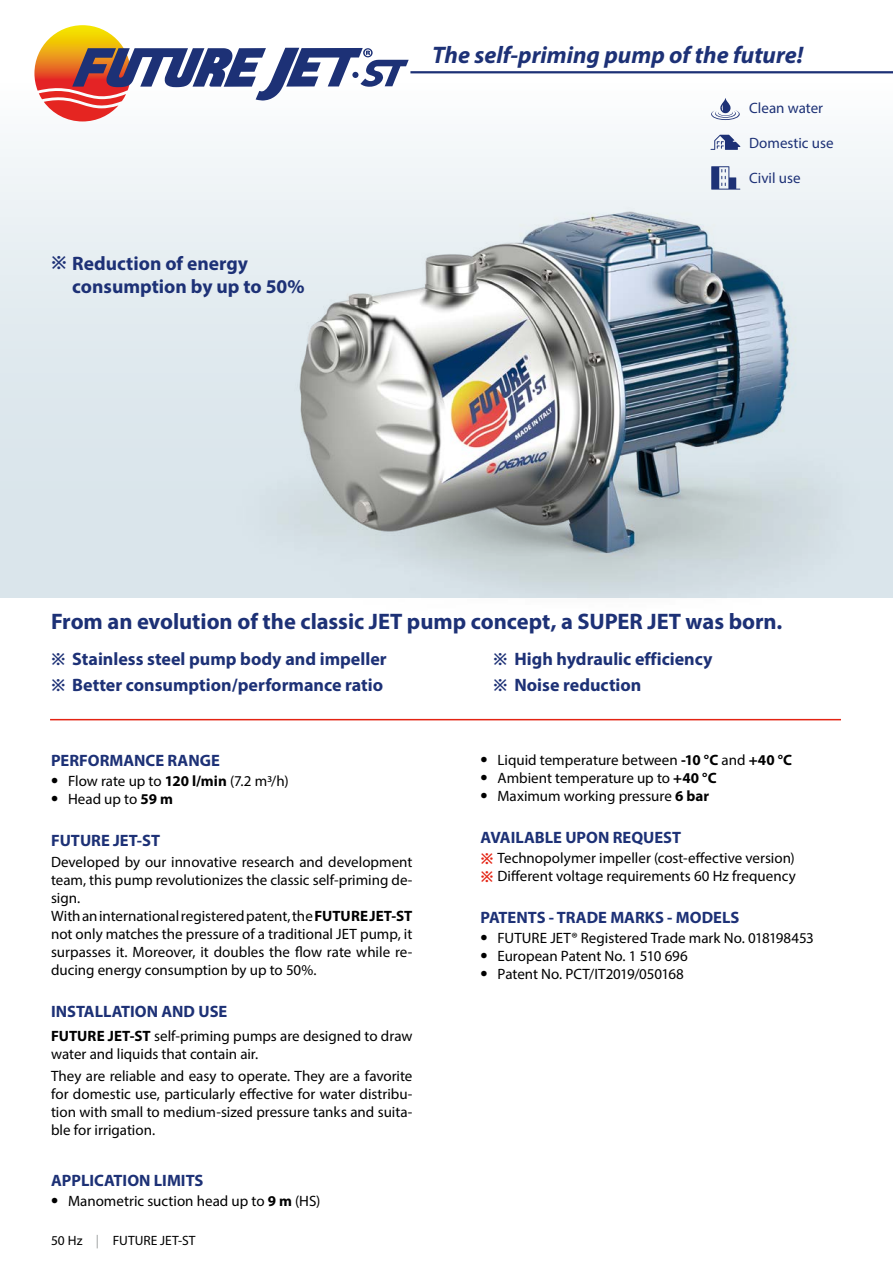
<style>
.page{position:relative;width:893px;height:1263px;background:#fff}
.page>*{position:absolute;margin:0;border:0;box-sizing:border-box;transform-origin:0 0}
.t1{font:italic 700 24px "Myriad Pro";color:#1d3176}
.t2{font:700 22.5px "Myriad Pro";letter-spacing:-.005em;color:#1d3176}
.t3{font:700 19.5px/23.4px "Myriad Pro";color:#1d3176}
.t4{font:700 18px/25.8px "Myriad Pro";color:#1d3176}
.t5{font:700 16.5px "Myriad Pro";color:#1d3176}
.t6{font:15px/18px "Myriad Pro";color:#000}
.t7{font:15px "Myriad Pro";color:#1d3176}
.t8{font:13.5px "Myriad Pro";color:#000}
.s1{font-family:"Apple SD Gothic Neo";font-size:18px}
.s2{font-family:"Apple SD Gothic Neo";font-size:16.5px}
.s3{font-weight:700;font-size:21px}
.s4{font-weight:700}
.s5{color:#9c9e9f}
.s6{font-family:"Apple SD Gothic Neo";font-weight:700;color:#e42313}
</style>
<div class="page">
<div style="left:0;top:72px;width:893px;height:525px;background:linear-gradient(to bottom,#f7fafb,#d2e0e7)"></div>
<img style="left:208px;top:202px;width:670px;height:396px">
<img style="left:300px;top:212px;width:488px;height:341px">
<svg style="left:34px;top:25px;width:375px;height:96px"></svg>
<hr style="left:50px;top:719px;width:791px;height:1px;background:#e42313">
<svg style="left:711px;top:98px;width:29px;height:22px"></svg>
<svg style="left:710px;top:135px;width:30px;height:15px"></svg>
<svg style="left:711px;top:166px;width:29px;height:24px"></svg>
<hr style="left:410px;top:71px;width:483px;height:2px;background:#1d3176">
<h1 class="t1" style="left:432px;top:39px;width:373px">The self-priming pump of the future!</h1>
<h3 class="t3" style="left:72px;top:251px;width:234px;text-indent:-21px"><span class="s1">※</span> Reduction of energy consumption by up to 50%</h3>
<p class="t7" style="left:749px;top:99px;width:75px">Clean water</p>
<p class="t7" style="left:749px;top:134px;width:86px">Domestic use</p>
<p class="t7" style="left:749px;top:169px;width:53px">Civil use</p>
<h2 class="t2" style="left:51px;top:607px;width:733px">From an evolution of the classic JET pump concept, a SUPER JET was born.</h2>
<p class="t4" style="left:51px;top:645px;width:337px"><span class="s2">※</span> Stainless steel pump body and impeller <span class="s2">※</span> Better consumption/performance ratio</p>
<p class="t4" style="left:493px;top:645px;width:221px"><span class="s2">※</span> High hydraulic efficiency <span class="s2">※</span> Noise reduction</p>
<p class="t5" style="left:51px;top:750px;width:170px">PERFORMANCE RANGE</p>
<p class="t6" style="left:51px;top:772px;width:239px"><span class="s3">•</span> Flow rate up to <span class="s4">120 l/min</span> (7.2 m3/h)</p>
<p class="t6" style="left:51px;top:790px;width:123px"><span class="s3">•</span> Head up to <span class="s4">59 m</span></p>
<p class="t5" style="left:51px;top:830px;width:111px">FUTURE JET-ST</p>
<p class="t6" style="left:51px;top:852px;width:363px">Developed by our innovative research and development team, this pump revolutionizes the classic self-priming de&shy;sign.<br>With an international registered patent, the <span class="s4">FUTURE JET-ST </span>not only matches the pressure of a traditional JET pump, it surpasses it. Moreover, it doubles the flow rate while re&shy;ducing energy consumption by up to 50%.</p>
<p class="t5" style="left:51px;top:1000px;width:178px">INSTALLATION AND USE</p>
<p class="t6" style="left:51px;top:1027px;width:363px"><span class="s4">FUTURE JET-ST</span> self-priming pumps are designed to draw water and liquids that contain air.</p>
<p class="t6" style="left:51px;top:1067px;width:363px;text-align:justify">They are reliable and easy to operate. They are a favorite for domestic use, particularly effective for water distribu&shy;tion with small to medium-sized pressure tanks and suita&shy;ble for irrigation.</p>
<p class="t5" style="left:51px;top:1169px;width:154px">APPLICATION LIMITS</p>
<p class="t6" style="left:51px;top:1191px;width:271px"><span class="s3">•</span> Manometric suction head up to <span class="s4">9 m</span> (HS)</p>
<p class="t8" style="left:51px;top:1232px;width:146px">50 Hz <span class="s5">|</span> FUTURE JET-ST</p>
<p class="t6" style="left:480px;top:751px;width:313px"><span class="s3">•</span> Liquid temperature between <span class="s4">-10 °C</span> and <span class="s4">+40 °C</span></p>
<p class="t6" style="left:480px;top:769px;width:238px"><span class="s3">•</span> Ambient temperature up to <span class="s4">+40 °C</span></p>
<p class="t6" style="left:480px;top:787px;width:230px"><span class="s3">•</span> Maximum working pressure <span class="s4">6 bar</span></p>
<p class="t5" style="left:480px;top:827px;width:202px">AVAILABLE UPON REQUEST</p>
<p class="t6" style="left:480px;top:849px;width:317px"><span class="s6">※</span> Technopolymer impeller (cost-effective version) <span class="s6">※</span> Different voltage requirements 60 Hz frequency</p>
<p class="t5" style="left:480px;top:907px;width:260px">PATENTS - TRADE MARKS - MODELS</p>
<p class="t6" style="left:480px;top:929px;width:335px"><span class="s3">•</span> FUTURE JET® Registered Trade mark No. 018198453</p>
<p class="t6" style="left:480px;top:947px;width:209px"><span class="s3">•</span> European Patent No. 1 510 696</p>
<p class="t6" style="left:480px;top:965px;width:205px"><span class="s3">•</span> Patent No. PCT/IT2019/050168</p>
</div>
